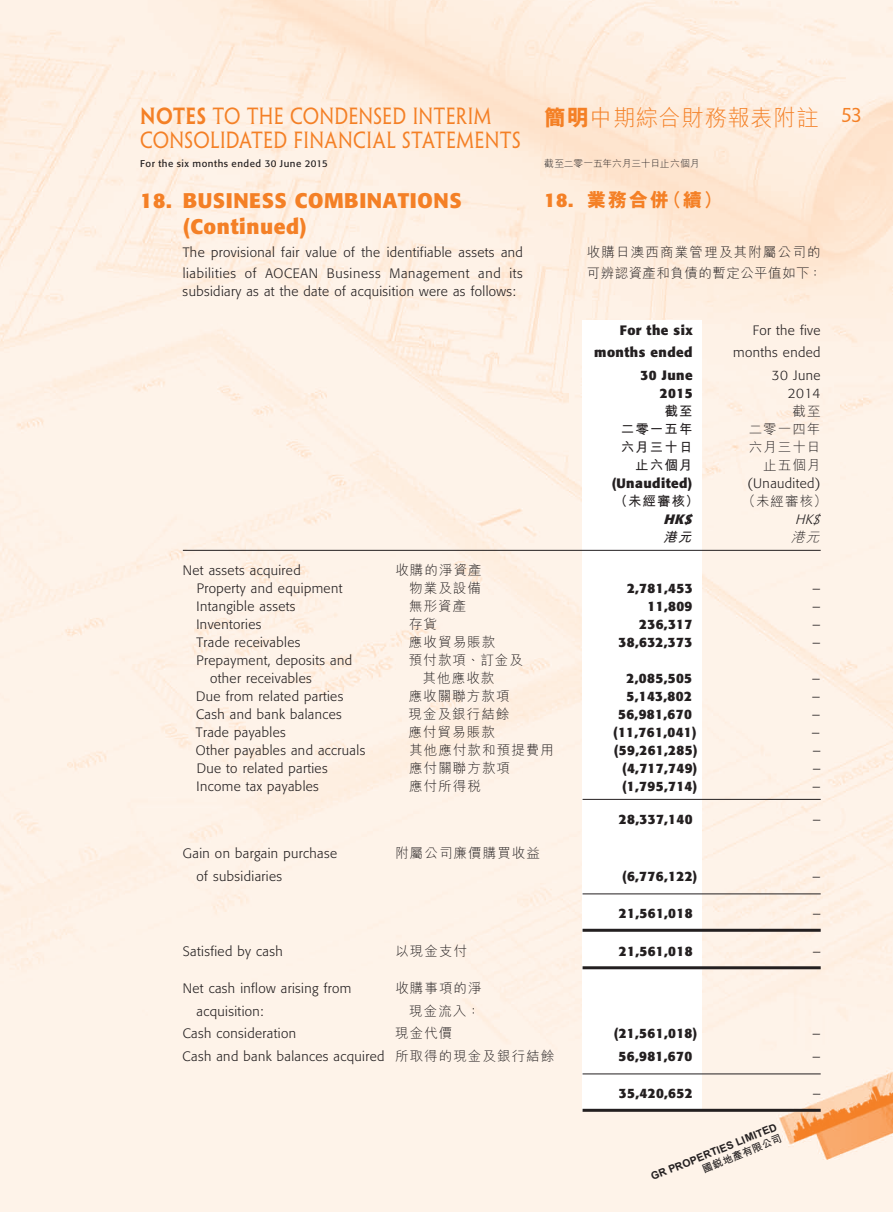
<style>
.page{position:relative;width:893px;height:1212px;background:#fff}
.page>*{position:absolute;margin:0;border:0;box-sizing:border-box;transform-origin:0 0}
.t1{font:300 22.5px "M Hei HK";letter-spacing:.03em;color:#f48026}
.t2{font:21px "Penumbra Half Serif Std";letter-spacing:.015em;color:#f48026;scale:.88 1}
.t3{font:700 21px/25.5px "Formata";letter-spacing:.03em;color:#f48026}
.t4{font:800 19.5px "M Hei HK";color:#f48026}
.t5{font:18px "Penumbra Half Serif Std";color:#f48026}
.t6{font:300 13.5px/21px "Formata";letter-spacing:.03em;color:#231f20}
.t7{font:700 13.5px "Formata";letter-spacing:.03em;color:#231f20}
.t8{font:300 13.5px "M Hei HK";letter-spacing:.08em;color:#231f20}
.t9{font:300 13.5px/21px "M Hei HK";letter-spacing:.06em;color:#231f20}
.t10{font:700 13.5px "M Hei HK";letter-spacing:.08em;color:#231f20}
.t11{font:italic 700 13.5px "Formata";color:#231f20}
.t12{font:italic 300 13.5px "Formata";color:#231f20}
.t13{font:italic 700 13.5px "M Hei HK";color:#231f20}
.t14{font:italic 300 13.5px "M Hei HK";color:#231f20}
.t15{font:700 10.5px "Arial";color:#231f20}
.t16{font:700 10.5px "M Hei HK";color:#231f20}
.t17{font:9.75px "Formata";letter-spacing:.05em;color:#231f20}
.t18{font:300 9.75px "M Hei HK";letter-spacing:-.01em;color:#231f20}
.s1{font-weight:800}
.s2{font-family:"Penumbra Half Serif Std Se Bd"}
.s3{font-family:"M Hei HK"}
.s4{font-family:"Formata";font-weight:700}
</style>
<div class="page">
<img style="left:0;top:0;width:893px;height:1212px">
<div style="left:583px;top:320px;width:119px;height:790px;background:#fff"></div>
<hr style="left:183px;top:550px;width:638px;height:1px;background:#231f20">
<hr style="left:583px;top:799px;width:238px;height:1px;background:#231f20">
<hr style="left:583px;top:893px;width:238px;height:1px;background:#231f20">
<hr style="left:583px;top:929px;width:238px;height:3px;background:#231f20">
<hr style="left:583px;top:966px;width:238px;height:3px;background:#231f20">
<hr style="left:583px;top:1073px;width:238px;height:1px;background:#231f20">
<hr style="left:583px;top:1109px;width:238px;height:3px;background:#231f20">
<h1 class="t1" style="left:544px;top:102px;width:276px"><span class="s1">簡明</span>中期綜合財務報表附註</h1>
<h2 class="t2" style="left:140px;top:103px;width:400px"><span class="s2">NOTES</span> TO THE CONDENSED INTERIM</h2>
<h3 class="t5" style="left:842px;top:105px;width:21px">53</h3>
<h2 class="t2" style="left:140px;top:127px;width:434px">CONSOLIDATED FINANCIAL STATEMENTS</h2>
<p class="t17" style="left:140px;top:158px;width:189px">For the six months ended 30 June 2015</p>
<p class="t18" style="left:544px;top:157px;width:157px">截至二零一五年六月三十日止六個月</p>
<h2 class="t3" style="left:183px;top:188px;width:280px;text-indent:-42px">18. BUSINESS COMBINATIONS (Continued)</h2>
<p class="t6" style="left:183px;top:242px;width:342px">The provisional fair value of the identifiable assets and liabilities of AOCEAN Business Management and its</p>
<p class="t6" style="left:183px;top:281px;width:335px">subsidiary as at the date of acquisition were as follows:</p>
<p class="t7" style="left:620px;top:321px;width:74px">For the six</p>
<p class="t6" style="left:753px;top:320px;width:69px">For the five</p>
<p class="t7" style="left:594px;top:344px;width:100px">months ended</p>
<p class="t6" style="left:733px;top:342px;width:89px">months ended</p>
<p class="t7" style="left:641px;top:366px;width:53px">30 June</p>
<p class="t6" style="left:772px;top:365px;width:50px">30 June</p>
<p class="t7" style="left:660px;top:384px;width:34px">2015</p>
<p class="t6" style="left:788px;top:383px;width:34px">2014</p>
<p class="t10" style="left:664px;top:401px;width:30px">截至</p>
<p class="t8" style="left:792px;top:401px;width:30px">截至</p>
<p class="t10" style="left:621px;top:419px;width:73px">二零一五年</p>
<p class="t8" style="left:749px;top:419px;width:73px">二零一四年</p>
<p class="t10" style="left:621px;top:437px;width:73px">六月三十日</p>
<p class="t8" style="left:749px;top:437px;width:73px">六月三十日</p>
<p class="t10" style="left:635px;top:455px;width:59px">止六個月</p>
<p class="t8" style="left:763px;top:455px;width:59px">止五個月</p>
<p class="t7" style="left:612px;top:474px;width:82px">(Unaudited)</p>
<p class="t6" style="left:747px;top:472px;width:74px">(Unaudited)</p>
<p class="t10" style="left:614px;top:491px;width:86px">（未經審核）</p>
<p class="t8" style="left:742px;top:491px;width:86px">（未經審核）</p>
<p class="t11" style="left:664px;top:510px;width:34px">HK$</p>
<p class="t12" style="left:795px;top:511px;width:30px">HK$</p>
<p class="t13" style="left:663px;top:527px;width:34px">港元</p>
<p class="t14" style="left:791px;top:527px;width:34px">港元</p>
<p class="t6" style="left:183px;top:560px;width:119px">Net assets acquired</p>
<p class="t8" style="left:395px;top:560px;width:88px">收購的淨資產</p>
<p class="t6" style="left:197px;top:578px;width:147px">Property and equipment</p>
<p class="t8" style="left:409px;top:578px;width:73px">物業及設備</p>
<p class="t7" style="left:627px;top:579px;width:67px">2,781,453</p>
<p class="t6" style="left:813px;top:578px;width:9px">–</p>
<p class="t6" style="left:197px;top:596px;width:100px">Intangible assets</p>
<p class="t8" style="left:409px;top:596px;width:59px">無形資產</p>
<p class="t7" style="left:647px;top:597px;width:46px">11,809</p>
<p class="t6" style="left:813px;top:596px;width:9px">–</p>
<p class="t6" style="left:196px;top:613px;width:66px">Inventories</p>
<p class="t8" style="left:409px;top:614px;width:30px">存貨</p>
<p class="t7" style="left:639px;top:615px;width:55px">236,317</p>
<p class="t6" style="left:812px;top:613px;width:9px">–</p>
<p class="t6" style="left:196px;top:631px;width:106px">Trade receivables</p>
<p class="t8" style="left:409px;top:632px;width:88px">應收貿易賬款</p>
<p class="t7" style="left:618px;top:633px;width:75px">38,632,373</p>
<p class="t6" style="left:812px;top:631px;width:9px">–</p>
<p class="t6" style="left:196px;top:649px;width:157px">Prepayment, deposits and</p>
<p class="t8" style="left:409px;top:650px;width:116px">預付款項、訂金及</p>
<p class="t6" style="left:210px;top:667px;width:103px">other receivables</p>
<p class="t8" style="left:423px;top:668px;width:73px">其他應收款</p>
<p class="t7" style="left:627px;top:669px;width:67px">2,085,505</p>
<p class="t6" style="left:812px;top:667px;width:9px">–</p>
<p class="t6" style="left:196px;top:685px;width:149px">Due from related parties</p>
<p class="t8" style="left:409px;top:686px;width:102px">應收關聯方款項</p>
<p class="t7" style="left:626px;top:687px;width:67px">5,143,802</p>
<p class="t6" style="left:812px;top:685px;width:9px">–</p>
<p class="t6" style="left:196px;top:703px;width:147px">Cash and bank balances</p>
<p class="t8" style="left:409px;top:704px;width:102px">現金及銀行結餘</p>
<p class="t7" style="left:618px;top:705px;width:75px">56,981,670</p>
<p class="t6" style="left:812px;top:703px;width:9px">–</p>
<p class="t6" style="left:196px;top:721px;width:91px">Trade payables</p>
<p class="t8" style="left:408px;top:722px;width:88px">應付貿易賬款</p>
<p class="t7" style="left:613px;top:723px;width:85px">(11,761,041)</p>
<p class="t6" style="left:812px;top:721px;width:9px">–</p>
<p class="t6" style="left:196px;top:739px;width:171px">Other payables and accruals</p>
<p class="t8" style="left:409px;top:740px;width:146px">其他應付款和預提費用</p>
<p class="t7" style="left:614px;top:741px;width:85px">(59,261,285)</p>
<p class="t6" style="left:813px;top:740px;width:9px">–</p>
<p class="t6" style="left:197px;top:758px;width:132px">Due to related parties</p>
<p class="t8" style="left:409px;top:758px;width:102px">應付關聯方款項</p>
<p class="t7" style="left:622px;top:759px;width:77px">(4,717,749)</p>
<p class="t6" style="left:813px;top:758px;width:9px">–</p>
<p class="t6" style="left:197px;top:776px;width:124px">Income tax payables</p>
<p class="t8" style="left:409px;top:776px;width:73px">應付所得稅</p>
<p class="t7" style="left:622px;top:777px;width:77px">(1,795,714)</p>
<p class="t6" style="left:813px;top:776px;width:9px">–</p>
<p class="t7" style="left:619px;top:810px;width:75px">28,337,140</p>
<p class="t6" style="left:813px;top:809px;width:9px">–</p>
<p class="t6" style="left:183px;top:843px;width:156px">Gain on bargain purchase</p>
<p class="t8" style="left:395px;top:844px;width:146px">附屬公司廉價購買收益</p>
<p class="t6" style="left:197px;top:866px;width:87px">of subsidiaries</p>
<p class="t7" style="left:622px;top:867px;width:77px">(6,776,122)</p>
<p class="t6" style="left:813px;top:866px;width:9px">–</p>
<p class="t7" style="left:619px;top:905px;width:75px">21,561,018</p>
<p class="t6" style="left:813px;top:903px;width:9px">–</p>
<p class="t6" style="left:183px;top:941px;width:101px">Satisfied by cash</p>
<p class="t8" style="left:395px;top:941px;width:73px">以現金支付</p>
<p class="t7" style="left:619px;top:942px;width:75px">21,561,018</p>
<p class="t6" style="left:813px;top:941px;width:9px">–</p>
<p class="t6" style="left:183px;top:978px;width:170px">Net cash inflow arising from</p>
<p class="t8" style="left:395px;top:979px;width:88px">收購事項的淨</p>
<p class="t6" style="left:197px;top:1001px;width:69px">acquisition:</p>
<p class="t8" style="left:409px;top:1001px;width:73px">現金流入：</p>
<p class="t6" style="left:183px;top:1023px;width:115px">Cash consideration</p>
<p class="t8" style="left:395px;top:1024px;width:59px">現金代價</p>
<p class="t7" style="left:614px;top:1025px;width:85px">(21,561,018)</p>
<p class="t6" style="left:813px;top:1023px;width:9px">–</p>
<p class="t6" style="left:183px;top:1046px;width:373px">Cash and bank balances acquired <span class="s3">所取得的現金及銀行結餘</span></p>
<p class="t7" style="left:618px;top:1047px;width:75px">56,981,670</p>
<p class="t6" style="left:812px;top:1046px;width:9px">–</p>
<p class="t7" style="left:619px;top:1085px;width:75px">35,420,652</p>
<p class="t6" style="left:813px;top:1083px;width:9px">–</p>
<h3 class="t4" style="left:544px;top:187px;width:180px"><span class="s4">18.</span> 業務合併（續）</h3>
<p class="t9" style="left:587px;top:241px;width:237px">收購日澳西商業管理及其附屬公司的可辨認資產和負債的暫定公平值如下：</p>
<p class="t15" style="left:649px;top:1170px;width:136px;rotate:-22deg">GR PROPERTIES LIMITED</p>
<p class="t16" style="left:700px;top:1162px;width:86px;rotate:-22deg">國銳地產有限公司</p>
</div>
